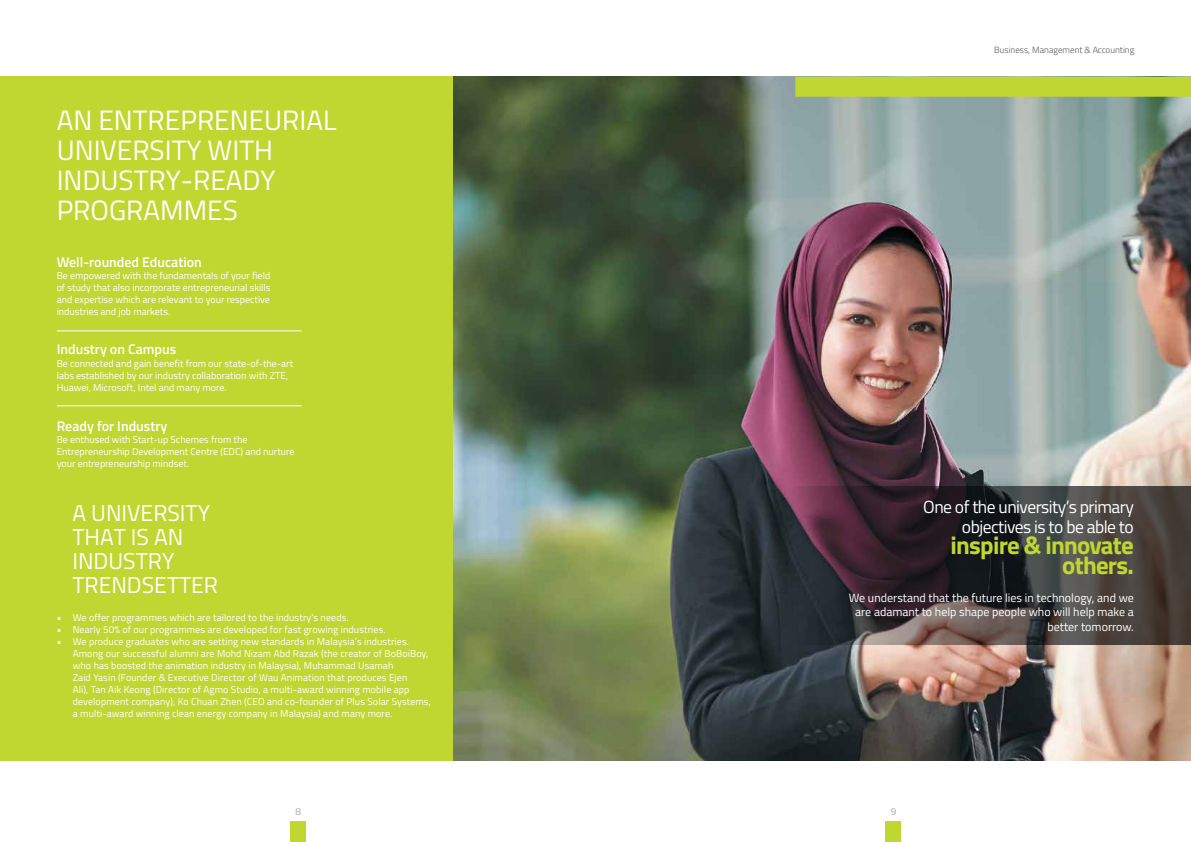
<style>
.page{position:relative;width:1191px;height:842px;background:#fff}
.page>*{position:absolute;margin:0;border:0;box-sizing:border-box;transform-origin:0 0}
.t1{font:28px/30px "Titillium Web";color:#fff}
.t2{font:700 24.9px/20.5px "Titillium Web";letter-spacing:-.03em;color:#bfd730;text-align:right}
.t3{font:23px/24px "Titillium Web";color:#fff}
.t4{font:17.6px/20.5px "Titillium Web";letter-spacing:-.03em;color:#fff;text-align:right}
.t5{font:600 14px "Titillium Web";color:#fff}
.t6{font:12px/14.4px "Titillium Web";color:#fff;text-align:right}
.t7{font:10px/12px "Titillium Web";letter-spacing:.01em;color:#fff}
.t8{font:10px "Titillium Web";color:#a7a9ac}
.t9{font:300 9px "Titillium Web";color:#58595b}
</style>
<div class="page">
<div style="left:885px;top:821px;width:16px;height:21px;background:#bfd730"></div>
<div style="left:290px;top:821px;width:15px;height:21px;background:#bfd730"></div>
<div style="left:0;top:76px;width:595px;height:685px;background:#bfd730"></div>
<hr style="left:57px;top:331px;width:245px;height:1px;background:#fff">
<hr style="left:57px;top:406px;width:245px;height:1px;background:#fff">
<img style="left:454px;top:77px;width:737px;height:684px">
<div style="left:795px;top:77px;width:396px;height:20px;background:#bfd730"></div>
<svg style="left:658px;top:486px;width:533px;height:158px;background:#3c383a"></svg>
<h1 class="t1" style="left:57px;top:104px;width:281px">AN ENTREPRENEURIAL<br>UNIVERSITY WITH<br>INDUSTRY-READY<br>PROGRAMMES</h1>
<h3 class="t5" style="left:57px;top:252px;width:147px">Well-rounded Education</h3>
<p class="t7" style="left:57px;top:269px;width:215px;text-align:justify">Be empowered with the fundamentals of your field of study that also incorporate entrepreneurial skills and expertise which are relevant to your respective industries and job markets.</p>
<h3 class="t5" style="left:57px;top:339px;width:121px">Industry on Campus</h3>
<p class="t7" style="left:57px;top:356px;width:238px">Be connected and gain benefit from our state-of-the-art labs established by our industry collaboration with ZTE,<br>Huawei, Microsoft, Intel and many more.</p>
<h3 class="t5" style="left:57px;top:415px;width:112px">Ready for Industry</h3>
<p class="t7" style="left:57px;top:433px;width:239px">Be enthused with Start-up Schemes from the<br>Entrepreneurship Development Centre (EDC) and nurture your entrepreneurship mindset.</p>
<h3 class="t3" style="left:72px;top:500px;width:147px">A UNIVERSITY<br>THAT IS AN<br>INDUSTRY<br>TRENDSETTER</h3>
<p class="t7" style="left:57px;top:611px;width:293px">• We offer programmes which are tailored to the industry’s needs.</p>
<p class="t7" style="left:57px;top:623px;width:330px">• Nearly 50% of our programmes are developed for fast growing industries.</p>
<p class="t7" style="left:73px;top:635px;width:360px;text-indent:-16px">• We produce graduates who are setting new standards in Malaysia’s industries.<br>Among our successful alumni are Mohd Nizam Abd Razak (the creator of BoBoiBoy, who has boosted the animation industry in Malaysia), Muhammad Usamah<br>Zaid Yasin (Founder &amp; Executive Director of Wau Animation that produces Ejen<br>Ali), Tan Aik Keong (Director of Agmo Studio, a multi-award winning mobile app development company), Ko Chuan Zhen (CEO and co-founder of Plus Solar Systems, a multi-award winning clean energy company in Malaysia) and many more.</p>
<p class="t9" style="left:994px;top:43px;width:141px">Business, Management &amp; Accounting</p>
<h3 class="t4" style="left:923px;top:495px;width:212px">One of the university’s primary objectives is to be able to</h3>
<h2 class="t2" style="left:950px;top:533px;width:185px">inspire &amp; innovate others.</h2>
<p class="t6" style="left:849px;top:590px;width:286px">We understand that the future lies in technology, and we are adamant to help shape people who will help make a better tomorrow.</p>
<p class="t8" style="left:295px;top:804px;width:7px">8</p>
<p class="t8" style="left:891px;top:804px;width:7px">9</p>
</div>
